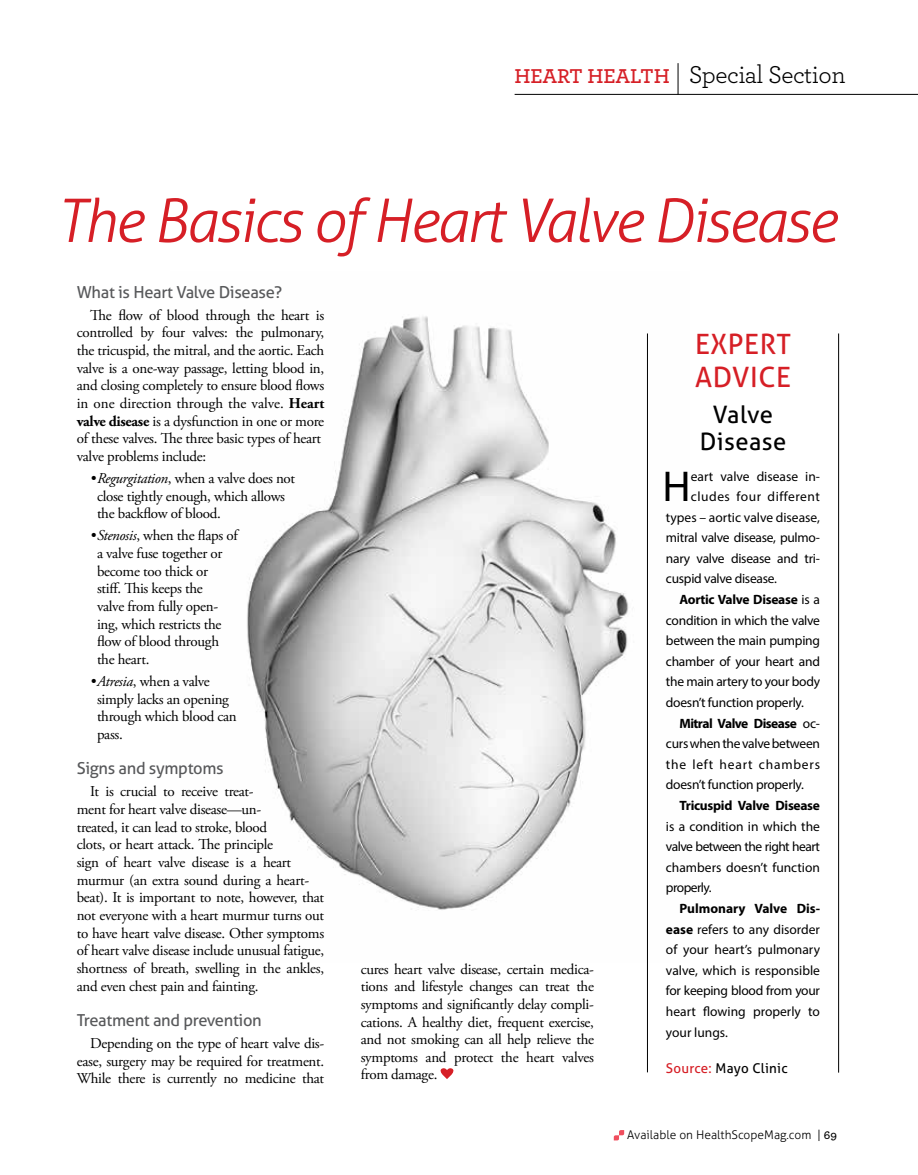
<style>
.page{position:relative;width:918px;height:1175px;background:#fff}
.page>*{position:absolute;margin:0;border:0;box-sizing:border-box;transform-origin:0 0}
.t1{font:italic 300 60px "Aller";letter-spacing:-.04em;color:#d61f26}
.t2{font:43.35px "Myriad Pro";color:#000}
.t3{font:28.05px/33.3px "Aller";letter-spacing:.02em;color:#d61f26}
.t4{font:25.5px "Archer Pro";letter-spacing:-.02em;color:#000}
.t5{font:24px/27px "Aller";letter-spacing:.02em;color:#000;text-align:center}
.t6{font:16.5px "Aller";letter-spacing:-.02em;color:#58595b}
.t7{font:15px/17.7px "Adobe Garamond Pro";letter-spacing:-.02em;color:#000}
.t8{font:13.5px/20.5px "Myriad Pro";letter-spacing:-.02em;color:#000;text-align:justify}
.t9{font:13.5px "Myriad Pro";color:#000}
.t10{font:700 13.5px "Myriad Pro";letter-spacing:-.02em;color:#000}
.t11{font:700 13.5px "Myriad Pro";letter-spacing:-.04em;color:#000}
.t12{font:13.5px "Myriad Pro";letter-spacing:.06em;color:#000}
.t13{font:13.5px "Myriad Pro";letter-spacing:.04em;color:#000}
.t14{font:13.5px "Aller";letter-spacing:.02em;color:#000}
.t15{font:300 12px "Aller";color:#000}
.s1{font-weight:600;font-size:21px;color:#d61f26}
.s2{font-weight:700}
.s3{font-style:italic}
.s4{font-weight:400}
.s5{color:#d61f26}
.s6{font-family:"Archer Pro";font-weight:600}
</style>
<div class="page">
<img style="left:247px;top:316px;width:382px;height:594px">
<svg style="left:614px;top:1130px;width:10px;height:10px"></svg>
<hr style="left:838px;top:333px;width:1px;height:739px;background:#000">
<hr style="left:647px;top:333px;width:1px;height:739px;background:#000">
<hr style="left:515px;top:94px;width:403px;height:1px;background:#000">
<hr style="left:678px;top:63px;width:1px;height:32px;background:#000">
<svg style="left:440px;top:1068px;width:14px;height:11px"></svg>
<h3 class="t4" style="left:514px;top:57px;width:333px"><span class="s1">HEART HEALTH</span> Special Section</h3>
<h1 class="t1" style="left:56px;top:184px;width:782px">The Basics of Heart Valve Disease</h1>
<p class="t6" style="left:77px;top:282px;width:207px">What is Heart Valve Disease?</p>
<p class="t7" style="left:77px;top:306px;width:249px;text-indent:14px">The flow of blood through the heart is controlled by four valves: the pulmonary, the tricuspid, the mitral, and the aortic. Each valve is a one-way passage, letting blood in, and closing completely to ensure blood flows in one direction through the valve. <span class="s2">Heart valve disease</span> is a dysfunction in one or more of these valves. The three basic types of heart valve problems include:</p>
<p class="t7" style="left:97px;top:470px;width:200px;text-indent:-7px"><span class="s3">• Regurgitation</span>, when a valve does not close tightly enough, which allows the backflow of blood.</p>
<p class="t7" style="left:97px;top:527px;width:142px;text-indent:-7px"><span class="s3">• Stenosis</span>, when the flaps of a valve fuse together or become too thick or<br>stiff. This keeps the<br>valve from fully open&shy;ing, which restricts the flow of blood through the heart.</p>
<p class="t7" style="left:97px;top:673px;width:141px;text-indent:-7px"><span class="s3">• Atresia</span>, when a valve simply lacks an opening through which blood can pass.</p>
<p class="t6" style="left:77px;top:758px;width:148px">Signs and symptoms</p>
<p class="t7" style="left:77px;top:783px;width:249px;text-indent:14px">It is crucial to receive treat-<br>ment for heart valve disease—un-<br>treated, it can lead to stroke, blood<br>clots, or heart attack. The principle<br>sign of heart valve disease is a heart murmur (an extra sound during a heart&shy;beat). It is important to note, however, that not everyone with a heart murmur turns out to have heart valve disease. Other symptoms of heart valve disease include unusual fatigue, shortness of breath, swelling in the ankles, and even chest pain and fainting.</p>
<p class="t6" style="left:77px;top:1010px;width:186px">Treatment and prevention</p>
<p class="t7" style="left:77px;top:1035px;width:249px;text-align:justify;text-indent:14px">Depending on the type of heart valve dis&shy;ease, surgery may be required for treatment.<br>While there is currently no medicine that</p>
<p class="t7" style="left:361px;top:960px;width:235px;text-align:justify">cures heart valve disease, certain medica&shy;tions and lifestyle changes can treat the symptoms and significantly delay compli&shy;cations. A healthy diet, frequent exercise, and not smoking can all help relieve the symptoms and protect the heart valves from damage.</p>
<h3 class="t3" style="left:695px;top:327px;width:97px">Expert<br>Advice</h3>
<h3 class="t5" style="left:700px;top:401px;width:88px">Valve<br>Disease</h3>
<h2 class="t2" style="left:663px;top:460px;width:30px">H</h2>
<p class="t9" style="left:691px;top:468px;width:131px">eart valve disease in-</p>
<p class="t13" style="left:691px;top:488px;width:131px">cludes four different</p>
<p class="t9" style="left:666px;top:509px;width:156px">types – aortic valve disease,</p>
<p class="t8" style="left:666px;top:527px;width:156px">mitral valve disease, pulmo-</p>
<p class="t8" style="left:666px;top:548px;width:156px">nary valve disease and tri-</p>
<p class="t8" style="left:666px;top:568px;width:112px">cuspid valve disease.</p>
<p class="t10" style="left:679px;top:590px;width:142px">Aortic Valve Disease <span class="s4">is a</span></p>
<p class="t8" style="left:666px;top:609px;width:156px">condition in which the valve</p>
<p class="t8" style="left:666px;top:630px;width:156px">between the main pumping</p>
<p class="t8" style="left:666px;top:651px;width:156px">chamber of your heart and</p>
<p class="t8" style="left:666px;top:671px;width:156px">the main artery to your body</p>
<p class="t8" style="left:666px;top:692px;width:139px">doesn’t function properly.</p>
<p class="t11" style="left:679px;top:714px;width:142px">Mitral Valve Disease <span class="s4">oc-</span></p>
<p class="t8" style="left:666px;top:733px;width:156px">curs when the valve between</p>
<p class="t12" style="left:666px;top:756px;width:156px">the left heart chambers</p>
<p class="t8" style="left:666px;top:774px;width:139px">doesn’t function properly.</p>
<p class="t10" style="left:679px;top:796px;width:142px">Tricuspid Valve Disease</p>
<p class="t8" style="left:666px;top:815px;width:156px">is a condition in which the valve between the right heart chambers doesn’t function properly.</p>
<p class="t8" style="left:666px;top:898px;width:156px;text-indent:14px"><span class="s2">Pulmonary Valve Dis&shy;ease</span> refers to any disorder of your heart’s pulmonary valve, which is responsible for keeping blood from your heart flowing properly to your lungs.</p>
<p class="t14" style="left:666px;top:1059px;width:123px"><span class="s5">Source:</span> Mayo Clinic</p>
<p class="t15" style="left:627px;top:1127px;width:211px">Available on HealthScopeMag.com | <span class="s6">69</span></p>
</div>
